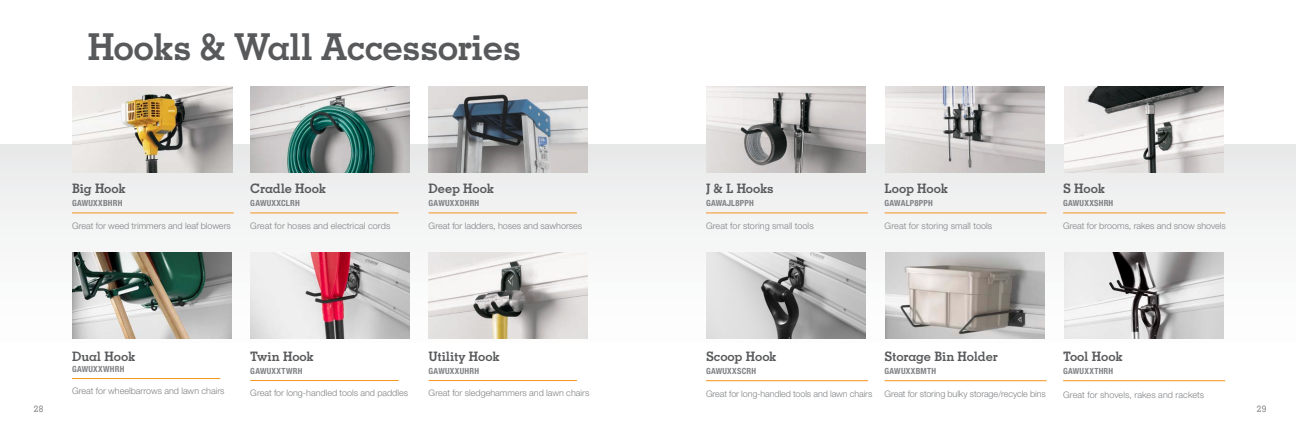
<style>
.page{position:relative;width:1296px;height:432px;background:#fff}
.page>*{position:absolute;margin:0;border:0;box-sizing:border-box;transform-origin:0 0}
.t1{font:700 37px "Memphis";letter-spacing:-.02em;color:#58595b}
.t2{font:700 13px "Memphis";letter-spacing:-.01em;color:#58595b}
.t3{font:300 9px "Helvetica Neue";color:#808285}
.t4{font:500 9px "Memphis";color:#808285}
.t5{font:700 condensed 8.5px "Helvetica Neue";letter-spacing:.03em;color:#808285}
</style>
<div class="page">
<div style="left:0;top:144px;width:1296px;height:288px;background:linear-gradient(to bottom,#eaeaea,#fff)"></div>
<img style="left:27px;top:423px;width:594px;height:9px">
<img style="left:675px;top:423px;width:594px;height:9px">
<hr style="left:72px;top:378px;width:148px;height:1px;background:#f7941d">
<hr style="left:250px;top:380px;width:149px;height:1px;background:#f7941d">
<hr style="left:429px;top:380px;width:148px;height:1px;background:#f7941d">
<hr style="left:72px;top:213px;width:162px;height:1px;background:#f7941d">
<hr style="left:250px;top:213px;width:149px;height:1px;background:#f7941d">
<hr style="left:429px;top:213px;width:148px;height:1px;background:#f7941d">
<hr style="left:706px;top:213px;width:162px;height:1px;background:#f7941d">
<hr style="left:885px;top:213px;width:162px;height:1px;background:#f7941d">
<hr style="left:1063px;top:213px;width:162px;height:1px;background:#f7941d">
<hr style="left:706px;top:380px;width:162px;height:1px;background:#f7941d">
<hr style="left:885px;top:380px;width:162px;height:1px;background:#f7941d">
<hr style="left:1063px;top:380px;width:162px;height:1px;background:#f7941d">
<img style="left:72px;top:253px;width:160px;height:86px">
<img style="left:72px;top:86px;width:160px;height:86px">
<img style="left:885px;top:87px;width:160px;height:86px">
<img style="left:885px;top:253px;width:160px;height:86px">
<img style="left:250px;top:86px;width:160px;height:86px">
<img style="left:1064px;top:87px;width:160px;height:86px">
<img style="left:1064px;top:253px;width:160px;height:86px">
<img style="left:706px;top:87px;width:160px;height:86px">
<img style="left:428px;top:86px;width:160px;height:86px">
<img style="left:706px;top:253px;width:160px;height:86px">
<img style="left:428px;top:253px;width:160px;height:86px">
<img style="left:250px;top:253px;width:160px;height:86px">
<h1 class="t1" style="left:88px;top:24px;width:435px">Hooks &amp; Wall Accessories</h1>
<h2 class="t2" style="left:72px;top:180px;width:55px">Big Hook</h2>
<p class="t5" style="left:72px;top:198px;width:52px">GAWUXXBHRH</p>
<p class="t3" style="left:72px;top:220px;width:160px">Great for weed trimmers and leaf blowers</p>
<h2 class="t2" style="left:250px;top:180px;width:77px">Cradle Hook</h2>
<p class="t5" style="left:250px;top:198px;width:51px">GAWUXXCLRH</p>
<p class="t3" style="left:250px;top:220px;width:142px">Great for hoses and electrical cords</p>
<h2 class="t2" style="left:429px;top:180px;width:67px">Deep Hook</h2>
<p class="t5" style="left:429px;top:198px;width:52px">GAWUXXDHRH</p>
<p class="t3" style="left:429px;top:220px;width:155px">Great for ladders, hoses and sawhorses</p>
<h2 class="t2" style="left:72px;top:348px;width:65px">Dual Hook</h2>
<p class="t5" style="left:72px;top:364px;width:54px">GAWUXXWHRH</p>
<p class="t3" style="left:72px;top:386px;width:154px">Great for wheelbarrows and lawn chairs</p>
<h2 class="t2" style="left:250px;top:348px;width:65px">Twin Hook</h2>
<p class="t5" style="left:250px;top:366px;width:54px">GAWUXXTWRH</p>
<p class="t3" style="left:250px;top:388px;width:159px">Great for long-handled tools and paddles</p>
<h2 class="t2" style="left:429px;top:348px;width:72px">Utility Hook</h2>
<p class="t5" style="left:429px;top:366px;width:52px">GAWUXXUHRH</p>
<p class="t3" style="left:429px;top:388px;width:162px">Great for sledgehammers and lawn chairs</p>
<h2 class="t2" style="left:706px;top:180px;width:69px">J &amp; L Hooks</h2>
<p class="t5" style="left:706px;top:198px;width:49px">GAWAJL8PPH</p>
<p class="t3" style="left:706px;top:220px;width:109px">Great for storing small tools</p>
<h2 class="t2" style="left:885px;top:180px;width:65px">Loop Hook</h2>
<p class="t5" style="left:885px;top:198px;width:50px">GAWALP8PPH</p>
<p class="t3" style="left:885px;top:220px;width:109px">Great for storing small tools</p>
<h2 class="t2" style="left:1063px;top:180px;width:43px">S Hook</h2>
<p class="t5" style="left:1063px;top:198px;width:52px">GAWUXXSHRH</p>
<p class="t3" style="left:1063px;top:220px;width:164px">Great for brooms, rakes and snow shovels</p>
<h2 class="t2" style="left:706px;top:348px;width:72px">Scoop Hook</h2>
<p class="t5" style="left:706px;top:366px;width:52px">GAWUXXSCRH</p>
<p class="t3" style="left:706px;top:388px;width:168px">Great for long-handled tools and lawn chairs</p>
<h2 class="t2" style="left:885px;top:348px;width:115px">Storage Bin Holder</h2>
<p class="t5" style="left:885px;top:366px;width:53px">GAWUXXBMTH</p>
<p class="t3" style="left:885px;top:388px;width:163px">Great for storing bulky storage/recycle bins</p>
<h2 class="t2" style="left:1063px;top:348px;width:61px">Tool Hook</h2>
<p class="t5" style="left:1063px;top:366px;width:52px">GAWUXXTHRH</p>
<p class="t3" style="left:1063px;top:389px;width:142px">Great for shovels, rakes and rackets</p>
<p class="t4" style="left:34px;top:403px;width:11px">28</p>
<p class="t4" style="left:1257px;top:403px;width:11px">29</p>
</div>
